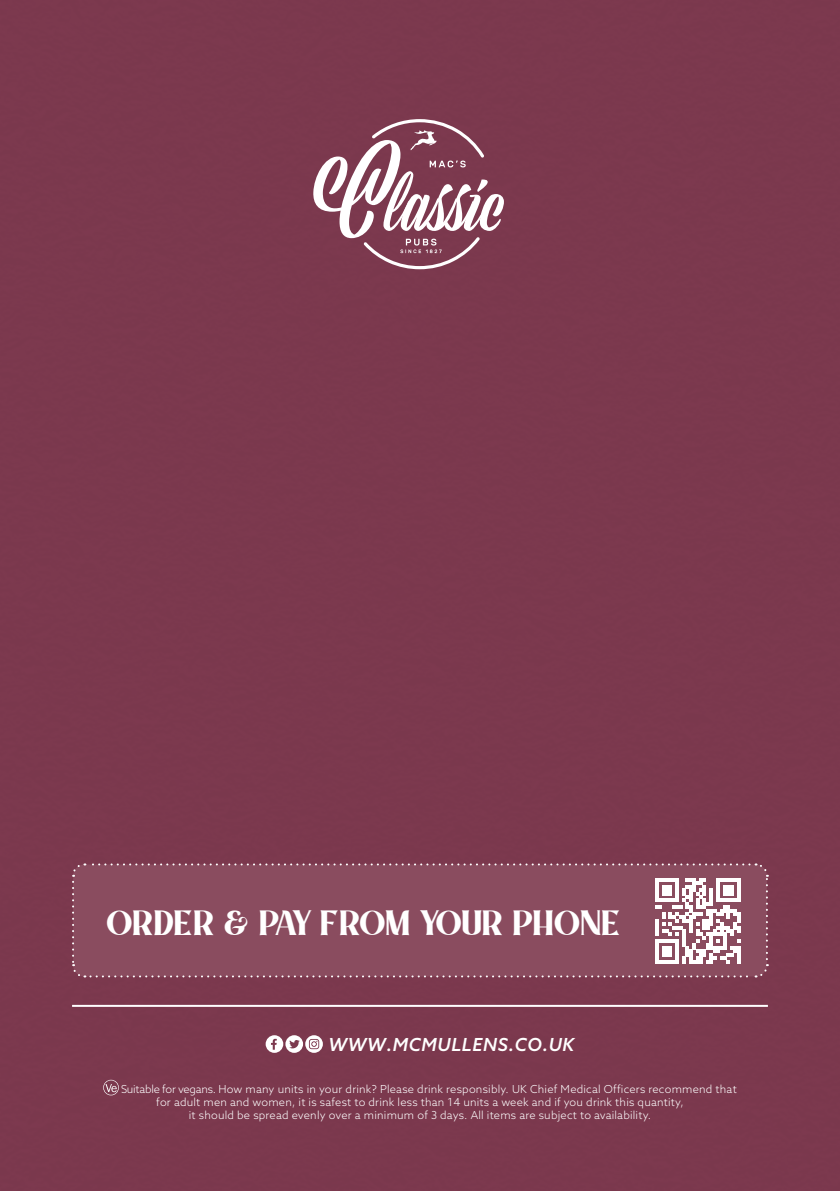
<style>
.page{position:relative;width:840px;height:1191px;background:#fff}
.page>*{position:absolute;margin:0;border:0;box-sizing:border-box;transform-origin:0 0}
.t1{font:32px "Mount Hills";letter-spacing:.02em;color:#fff}
.t2{font:italic 500 18px "Azo Sans";letter-spacing:.04em;color:#fff}
.t3{font:300 11px "Azo Sans";letter-spacing:.02em;color:#fff}
</style>
<div class="page">
<div style="left:0;top:0;width:839px;height:1191px;background:#7e3c53"></div>
<svg style="left:103px;top:1079px;width:16px;height:16px"></svg>
<svg style="left:265px;top:1035px;width:58px;height:17px"></svg>
<hr style="left:72px;top:1004px;width:695px;height:2px;background:#fff">
<svg style="left:72px;top:863px;width:696px;height:115px"></svg>
<svg style="left:313px;top:119px;width:190px;height:150px"></svg>
<h1 class="t1" style="left:107px;top:901px;width:514px">ORDER &amp; PAY F ROM YOUR PHONE</h1>
<h2 class="t2" style="left:328px;top:1033px;width:247px">WWW.MCMULLENS.CO.UK</h2>
<p class="t3" style="left:121px;top:1081px;width:616px">Suitable for vegans. How many units in your drink? Please drink responsibly. UK Chief Medical Officers recommend that</p>
<p class="t3" style="left:156px;top:1094px;width:528px">for adult men and women, it is safest to drink less than 14 units a week and if you drink this quantity,</p>
<p class="t3" style="left:189px;top:1107px;width:463px">it should be spread evenly over a minimum of 3 days. All items are subject to availability.</p>
</div>
